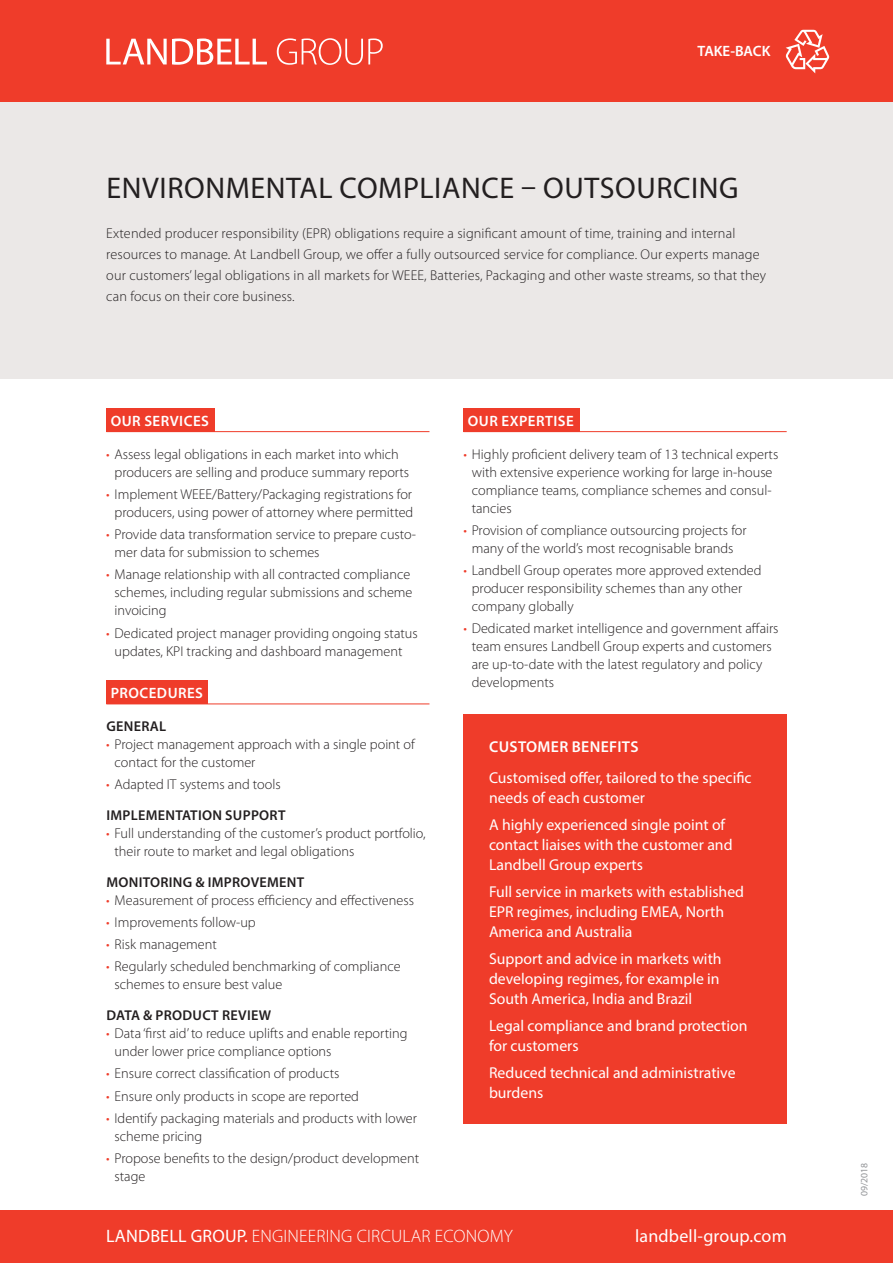
<style>
.page{position:relative;width:893px;height:1263px;background:#fff}
.page>*{position:absolute;margin:0;border:0;box-sizing:border-box;transform-origin:0 0}
.t1{font:30px "Myriad Pro";letter-spacing:.02em;color:#231f20}
.t2{font:300 18px "Myriad Pro";letter-spacing:.01em;color:#fff}
.t3{font:18px "Myriad Pro";letter-spacing:.01em;color:#fff}
.t4{font:15.75px/20.2px "Myriad Pro";color:#fff}
.t5{font:600 15.75px "Myriad Pro";letter-spacing:.02em;color:#fff}
.t6{font:600 15px "Myriad Pro";letter-spacing:.03em;color:#fff}
.t7{font:600 15px "Myriad Pro";color:#fff}
.t8{font:300 14.25px/18px "Myriad Pro";color:#231f20}
.t9{font:600 14.25px "Myriad Pro";letter-spacing:.02em;color:#231f20}
.t10{font:9.75px "Myriad Pro";color:#939598}
.s1{color:#ef3c2a}
.s2{font-weight:400}
</style>
<div class="page">
<div style="left:0;top:102px;width:893px;height:276px;background:#ebe8e7"></div>
<div style="left:0;top:0;width:893px;height:102px;background:#ef3c2a"></div>
<div style="left:0;top:1210px;width:893px;height:53px;background:#ef3c2a"></div>
<svg style="left:106px;top:38px;width:161px;height:27px"></svg>
<svg style="left:277px;top:38px;width:106px;height:27px"></svg>
<svg style="left:785px;top:30px;width:44px;height:43px"></svg>
<div style="left:106px;top:408px;width:108px;height:24px;background:#ef3c2a"></div>
<hr style="left:106px;top:431px;width:323px;height:1px;background:#ef3c2a">
<div style="left:106px;top:680px;width:102px;height:24px;background:#ef3c2a"></div>
<hr style="left:106px;top:703px;width:323px;height:1px;background:#ef3c2a">
<div style="left:463px;top:714px;width:324px;height:409px;background:#ef3c2a"></div>
<div style="left:463px;top:408px;width:117px;height:24px;background:#ef3c2a"></div>
<hr style="left:463px;top:431px;width:324px;height:1px;background:#ef3c2a">
<p class="t7" style="left:697px;top:42px;width:74px">TAKE-BACK</p>
<p class="t1" style="left:107px;top:169px;width:634px">ENVIRONMENTAL COMPLIANCE – OUTSOURCING</p>
<p class="t8" style="left:106px;top:222px;width:661px;line-height:21px">Extended producer responsibility (EPR) obligations require a significant amount of time, training and internal resources to manage. At Landbell Group, we offer a fully outsourced service for compliance. Our experts manage our customers’ legal obligations in all markets for WEEE, Batteries, Packaging and other waste streams, so that they can focus on their core business.</p>
<p class="t6" style="left:111px;top:411px;width:100px">OUR SERVICES</p>
<p class="t8" style="left:115px;top:445px;width:296px;text-indent:-8px"><span class="s1">•</span> Assess legal obligations in each market into which producers are selling and produce summary reports</p>
<p class="t8" style="left:106px;top:485px;width:309px;text-align:center"><span class="s1">•</span> Implement WEEE/Battery/Packaging registrations for producers, using power of attorney where permitted</p>
<p class="t8" style="left:115px;top:525px;width:303px;text-indent:-8px"><span class="s1">•</span> Provide data transformation service to prepare custo&shy;mer data for submission to schemes</p>
<p class="t8" style="left:115px;top:565px;width:299px;text-indent:-8px"><span class="s1">•</span> Manage relationship with all contracted compliance schemes, including regular submissions and scheme invoicing</p>
<p class="t8" style="left:106px;top:624px;width:313px;text-align:center"><span class="s1">•</span> Dedicated project manager providing ongoing status updates, KPI tracking and dashboard management</p>
<p class="t6" style="left:111px;top:683px;width:94px">PROCEDURES</p>
<p class="t9" style="left:106px;top:717px;width:61px">GENERAL</p>
<p class="t8" style="left:115px;top:735px;width:302px;text-indent:-8px"><span class="s1">•</span> Project management approach with a single point of contact for the customer</p>
<p class="t8" style="left:106px;top:775px;width:176px"><span class="s1">•</span> Adapted IT systems and tools</p>
<p class="t9" style="left:106px;top:806px;width:181px">IMPLEMENTATION SUPPORT</p>
<p class="t8" style="left:115px;top:824px;width:313px;text-indent:-8px"><span class="s1">•</span> Full understanding of the customer’s product portfolio, their route to market and legal obligations</p>
<p class="t9" style="left:106px;top:873px;width:199px">MONITORING &amp; IMPROVEMENT</p>
<p class="t8" style="left:106px;top:891px;width:309px"><span class="s1">•</span> Measurement of process efficiency and effectiveness</p>
<p class="t8" style="left:106px;top:913px;width:151px"><span class="s1">•</span> Improvements follow-up</p>
<p class="t8" style="left:106px;top:935px;width:112px"><span class="s1">•</span> Risk management</p>
<p class="t8" style="left:115px;top:957px;width:288px;text-indent:-8px"><span class="s1">•</span> Regularly scheduled benchmarking of compliance schemes to ensure best value</p>
<p class="t9" style="left:106px;top:1006px;width:166px">DATA &amp; PRODUCT REVIEW</p>
<p class="t8" style="left:115px;top:1024px;width:294px;text-indent:-8px"><span class="s1">•</span> Data ‘first aid’ to reduce uplifts and enable reporting under lower price compliance options</p>
<p class="t8" style="left:106px;top:1064px;width:235px"><span class="s1">•</span> Ensure correct classification of products</p>
<p class="t8" style="left:106px;top:1087px;width:254px"><span class="s1">•</span> Ensure only products in scope are reported</p>
<p class="t8" style="left:115px;top:1109px;width:304px;text-indent:-8px"><span class="s1">•</span> Identify packaging materials and products with lower scheme pricing</p>
<p class="t8" style="left:115px;top:1149px;width:306px;text-indent:-8px"><span class="s1">•</span> Propose benefits to the design/product development stage</p>
<p class="t6" style="left:468px;top:411px;width:107px">OUR EXPERTISE</p>
<p class="t8" style="left:472px;top:445px;width:308px;text-indent:-8px"><span class="s1">•</span> Highly proficient delivery team of 13 technical experts with extensive experience working for large in-house compliance teams, compliance schemes and consul&shy;tancies</p>
<p class="t8" style="left:463px;top:521px;width:285px;text-align:center"><span class="s1">•</span> Provision of compliance outsourcing projects for many of the world’s most recognisable brands</p>
<p class="t8" style="left:472px;top:561px;width:291px;text-indent:-8px"><span class="s1">•</span> Landbell Group operates more approved extended producer responsibility schemes than any other company globally</p>
<p class="t8" style="left:472px;top:619px;width:308px;text-indent:-8px"><span class="s1">•</span> Dedicated market intelligence and government affairs team ensures Landbell Group experts and customers are up-to-date with the latest regulatory and policy developments</p>
<p class="t5" style="left:489px;top:736px;width:151px">CUSTOMER BENEFITS</p>
<p class="t4" style="left:489px;top:767px;width:264px">Customised offer, tailored to the specific needs of each customer</p>
<p class="t4" style="left:489px;top:814px;width:245px">A highly experienced single point of contact liaises with the customer and<br>Landbell Group experts</p>
<p class="t4" style="left:489px;top:881px;width:257px">Full service in markets with established<br>EPR regimes, including EMEA, North<br>America and Australia</p>
<p class="t4" style="left:489px;top:948px;width:234px">Support and advice in markets with developing regimes, for example in<br>South America, India and Brazil</p>
<p class="t4" style="left:489px;top:1015px;width:260px">Legal compliance and brand protection for customers</p>
<p class="t4" style="left:489px;top:1062px;width:248px">Reduced technical and administrative burdens</p>
<p class="t2" style="left:106px;top:1225px;width:408px"><span class="s2">LANDBELL GROUP.</span> ENGINEERING CIRCULAR ECONOMY</p>
<p class="t3" style="left:635px;top:1224px;width:153px">landbell-group.com</p>
<p class="t10" style="left:858px;top:1196px;width:35px;rotate:-90deg">09/2018</p>
</div>
